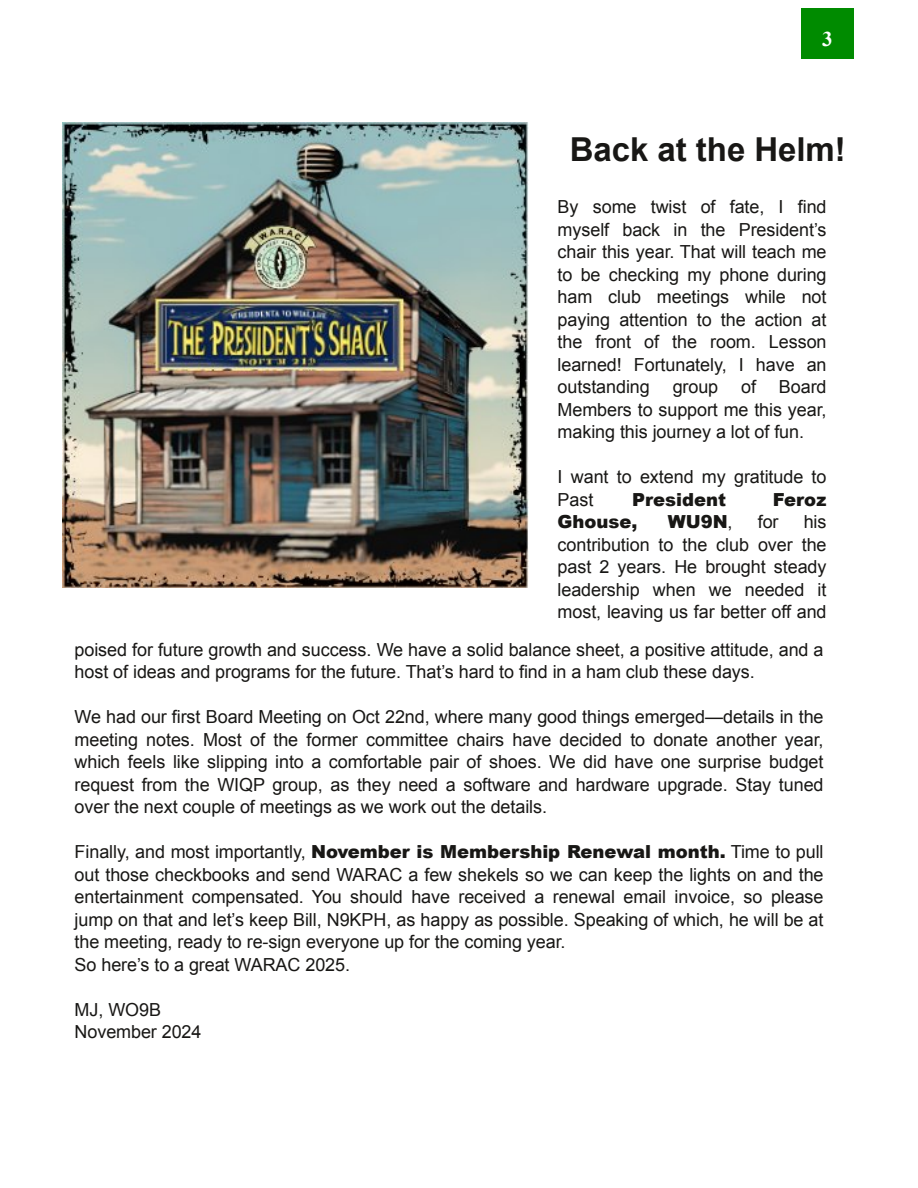
<style>
.page{position:relative;width:918px;height:1188px;background:#fff}
.page>*{position:absolute;margin:0;border:0;box-sizing:border-box;transform-origin:0 0}
.t1{font:700 33px "Arial";color:#181715}
.t2{font:700 21px "Times New Roman";color:#fff}
.t3{font:18px/22.5px "Arial";letter-spacing:-.005em;color:#181715;text-align:justify}
.t4{font:900 18px "Arial";color:#181715}
.s1{font-weight:400}
.s2{font-weight:900}
</style>
<div class="page">
<div style="left:802px;top:8px;width:52px;height:50px;background:#008b00"></div>
<img style="left:62px;top:123px;width:467px;height:465px">
<p class="t2" style="left:822px;top:27px;width:12px">3</p>
<h1 class="t1" style="left:570px;top:131px;width:278px">Back at the Helm!</h1>
<p class="t3" style="left:558px;top:196px;width:270px">By some twist of fate, I find myself back in the President’s chair this year. That will teach me to be checking my phone during ham club meetings while not paying attention to the action at the front of the room. Lesson learned! Fortunately, I have an outstanding</p>
<p class="t3" style="left:673px;top:376px;width:47px">group</p>
<p class="t3" style="left:741px;top:376px;width:16px">of</p>
<p class="t3" style="left:558px;top:376px;width:270px;text-indent:221px">Board Members to support me this year, making this journey a lot of fun.</p>
<p class="t3" style="left:558px;top:466px;width:270px">I want to extend my gratitude to<br>Past</p>
<p class="t4" style="left:632px;top:486px;width:95px">President</p>
<p class="t4" style="left:773px;top:486px;width:55px">Feroz</p>
<p class="t4" style="left:558px;top:509px;width:81px">Ghouse,</p>
<p class="t4" style="left:668px;top:509px;width:66px">WU9N<span class="s1">,</span></p>
<p class="t3" style="left:758px;top:511px;width:22px">for</p>
<p class="t3" style="left:558px;top:511px;width:270px;text-indent:246px">his contribution to the club over the past 2 years. He brought steady leadership when we needed it most, leaving us far better off and</p>
<p class="t3" style="left:75px;top:638px;width:750px">poised for future growth and success. We have a solid balance sheet, a positive attitude, and a host of ideas and programs for the future. That’s hard to find in a ham club these days.</p>
<p class="t3" style="left:75px;top:706px;width:750px">We had our first Board Meeting on Oct 22nd, where many good things emerged—details in the meeting notes. Most of the former committee chairs have decided to donate another year, which feels like slipping into a comfortable pair of shoes. We did have one surprise budget request from the WIQP group, as they need a software and hardware upgrade. Stay tuned over the next couple of meetings as we work out the details.</p>
<p class="t3" style="left:75px;top:841px;width:750px;text-align:left">Finally, and most importantly, <span class="s2">November is Membership Renewal month.</span> Time to pull out those checkbooks and send WARAC a few shekels so we can keep the lights on and the entertainment compensated. You should have received a renewal email invoice, so please jump on that and let’s keep Bill, N9KPH, as happy as possible. Speaking of which, he will be at the meeting, ready to re-sign everyone up for the coming year.<br>So here’s to a great WARAC 2025.</p>
<p class="t3" style="left:75px;top:998px;width:128px">MJ, WO9B<br>November 2024</p>
</div>
